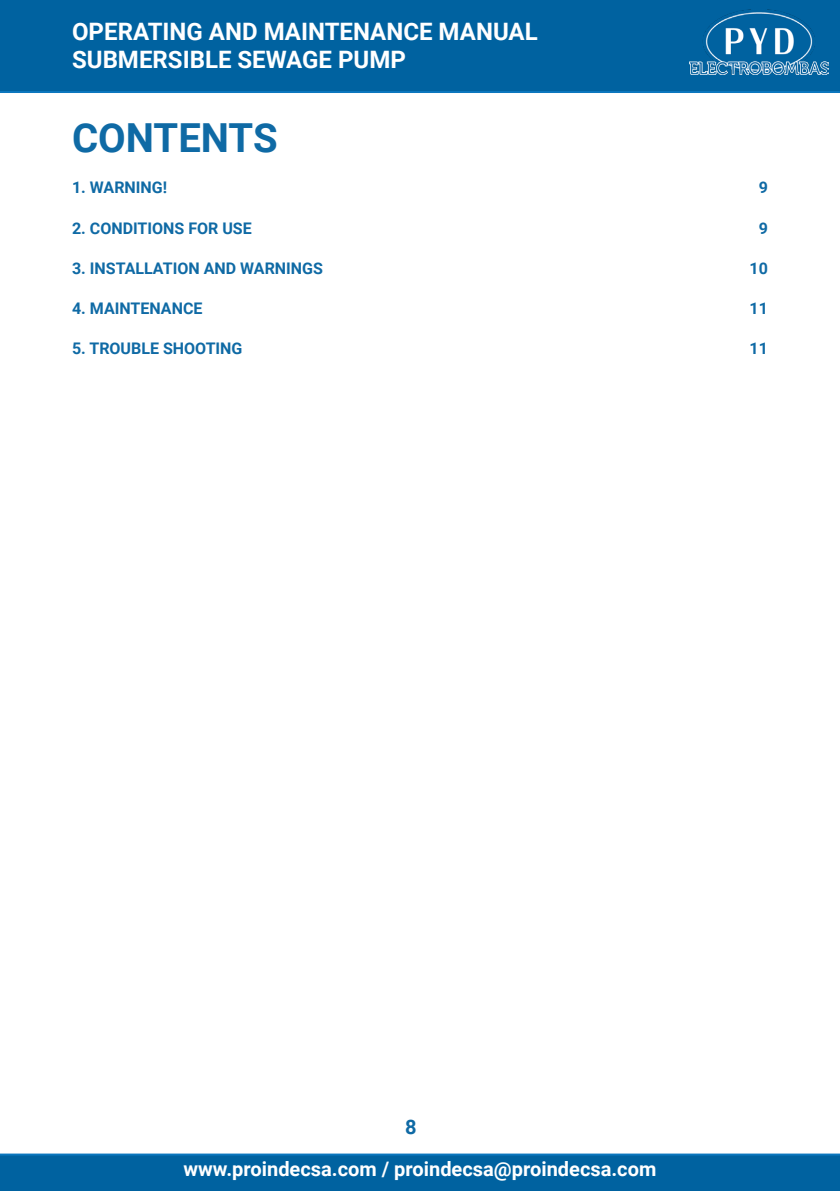
<style>
.page{position:relative;width:840px;height:1191px;background:#fff}
.page>*{position:absolute;margin:0;border:0;box-sizing:border-box;transform-origin:0 0}
.t1{font:700 40px "Roboto";color:#0f6aa5}
.t2{font:700 24px/28.8px "Roboto";color:#fff}
.t3{font:700 20px "Roboto";color:#fff}
.t4{font:700 20px "Roboto";color:#0f6aa5}
.t5{font:700 16px "Roboto";color:#0f6aa5}
</style>
<div class="page">
<div style="left:0;top:0;width:839px;height:93px;background:#0062a0"></div>
<svg style="left:0;top:1153px;width:839px;height:38px;background:#0465a2"></svg>
<img style="left:688px;top:10px;width:139px;height:65px">
<h2 class="t2" style="left:72px;top:16px;width:467px">OPERATING AND MAINTENANCE MANUAL<br>SUBMERSIBLE SEWAGE PUMP</h2>
<p class="t1" style="left:72px;top:110px;width:207px">CONTENTS</p>
<p class="t5" style="left:72px;top:177px;width:96px">1. WARNING!</p>
<p class="t5" style="left:72px;top:217px;width:181px">2. CONDITIONS FOR USE</p>
<p class="t5" style="left:72px;top:257px;width:252px">3. INSTALLATION AND WARNINGS</p>
<p class="t5" style="left:72px;top:297px;width:132px">4. MAINTENANCE</p>
<p class="t5" style="left:72px;top:337px;width:172px">5. TROUBLE SHOOTING</p>
<p class="t5" style="left:758px;top:177px;width:11px">9</p>
<p class="t5" style="left:758px;top:217px;width:11px">9</p>
<p class="t5" style="left:749px;top:257px;width:20px">10</p>
<p class="t5" style="left:749px;top:297px;width:20px">11</p>
<p class="t5" style="left:749px;top:337px;width:20px">11</p>
<p class="t4" style="left:405px;top:1112px;width:13px">8</p>
<p class="t3" style="left:183px;top:1154px;width:474px">www.proindecsa.com / proindecsa@proindecsa.com</p>
</div>
